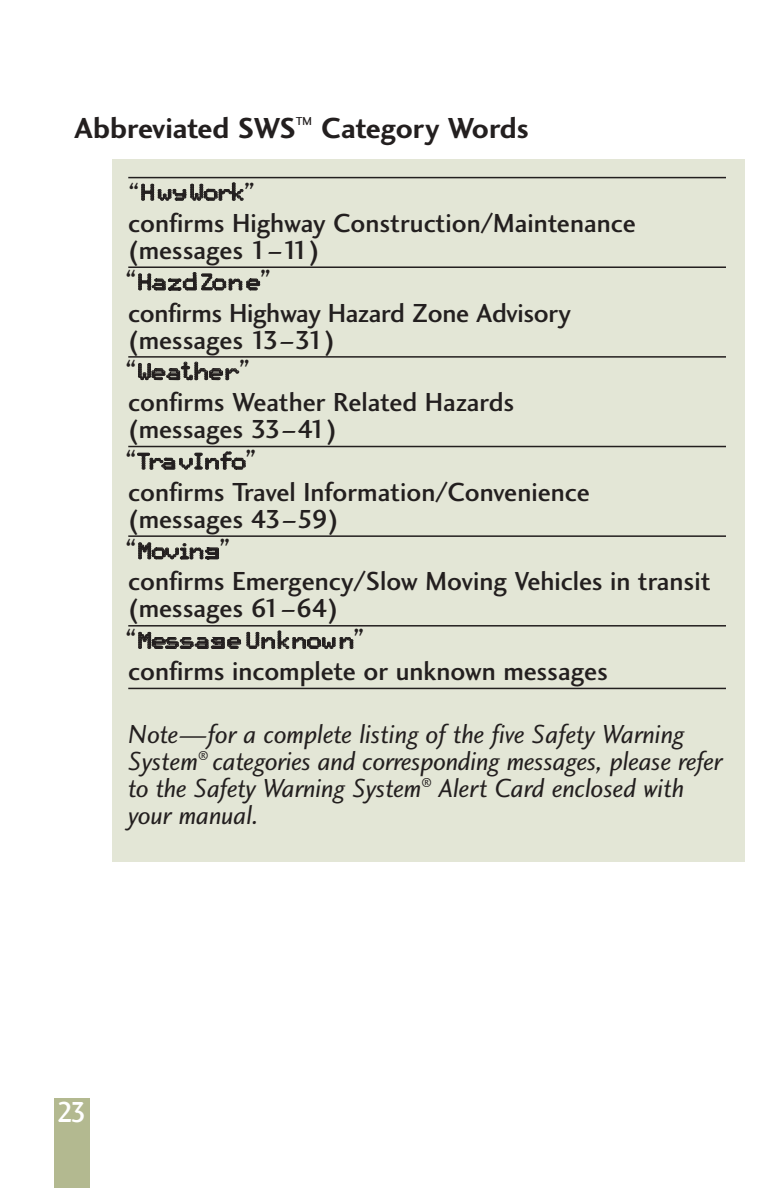
<style>
.page{position:relative;width:783px;height:1188px;background:#fff}
.page>*{position:absolute;margin:0;border:0;box-sizing:border-box;transform-origin:0 0}
.t1{font:30px "Charlotte Sans Bold Plain";color:#231f1f}
.t2{font:30px "Charlotte Sans Medium Plain";color:#fff;scale:.9 1}
.t3{font:27px/27px "Charlotte Sans Medium Plain";color:#231f1f}
.t4{font:27px/27px "Charlotte Sans Book Italic Plain";letter-spacing:-.005em;color:#231f1f}
.t5{font:24px "CF130 new";letter-spacing:.365em;color:#231f1f}
.s1{font-family:"Charlotte Sans Medium Plain";font-size:27px}
.s2{font-family:"Charlotte Sans Medium Plain";font-size:30px}
</style>
<div class="page">
<div style="left:112px;top:160px;width:633px;height:702px;background:#e3e6d6"></div>
<hr style="left:128px;top:177px;width:598px;height:1px;background:#231f1f">
<hr style="left:128px;top:266px;width:598px;height:2px;background:#231f1f">
<hr style="left:128px;top:356px;width:598px;height:2px;background:#231f1f">
<hr style="left:128px;top:446px;width:598px;height:1px;background:#231f1f">
<hr style="left:128px;top:535px;width:598px;height:2px;background:#231f1f">
<hr style="left:128px;top:625px;width:598px;height:2px;background:#231f1f">
<hr style="left:128px;top:688px;width:598px;height:1px;background:#231f1f">
<div style="left:54px;top:1098px;width:36px;height:90px;background:#b3b990"></div>
<p class="t1" style="left:74px;top:117px;width:456px">Abbreviated SWS<sup>™</sup> Category Words</p>
<p class="t5" style="left:128px;top:178px;width:128px"><span class="s1">“</span>Hwy Work<span class="s1">”</span></p>
<p class="t3" style="left:128px;top:212px;width:509px">confirms Highway Construction/Maintenance (messages 1–11)</p>
<p class="t5" style="left:125px;top:268px;width:147px"><span class="s2">“</span>Hazd Zon e<span class="s2">”</span></p>
<p class="t3" style="left:128px;top:302px;width:444px">confirms Highway Hazard Zone Advisory (messages 13–31)</p>
<p class="t5" style="left:125px;top:357px;width:126px"><span class="s2">“</span>Weather<span class="s2">”</span></p>
<p class="t3" style="left:128px;top:391px;width:388px">confirms Weather Related Hazards (messages 33–41)</p>
<p class="t5" style="left:125px;top:447px;width:133px"><span class="s2">“</span>Tra v In fo<span class="s2">”</span></p>
<p class="t3" style="left:128px;top:481px;width:463px">confirms Travel Information/Convenience (messages 43–59)</p>
<p class="t5" style="left:125px;top:536px;width:107px"><span class="s2">“</span>Moving<span class="s2">”</span></p>
<p class="t3" style="left:128px;top:571px;width:584px">confirms Emergency/Slow Moving Vehicles in transit (messages 61–64)</p>
<p class="t5" style="left:125px;top:626px;width:241px"><span class="s2">“</span>Message Unknow n<span class="s2">”</span></p>
<p class="t3" style="left:128px;top:660px;width:481px">confirms incomplete or unknown messages</p>
<p class="t4" style="left:128px;top:723px;width:596px">Note—for a complete listing of the five Safety Warning System<sup>®</sup> categories and corresponding messages, please refer to the Safety Warning System<sup>®</sup> Alert Card enclosed with your manual.</p>
<p class="t2" style="left:57px;top:1101px;width:34px">23</p>
</div>
